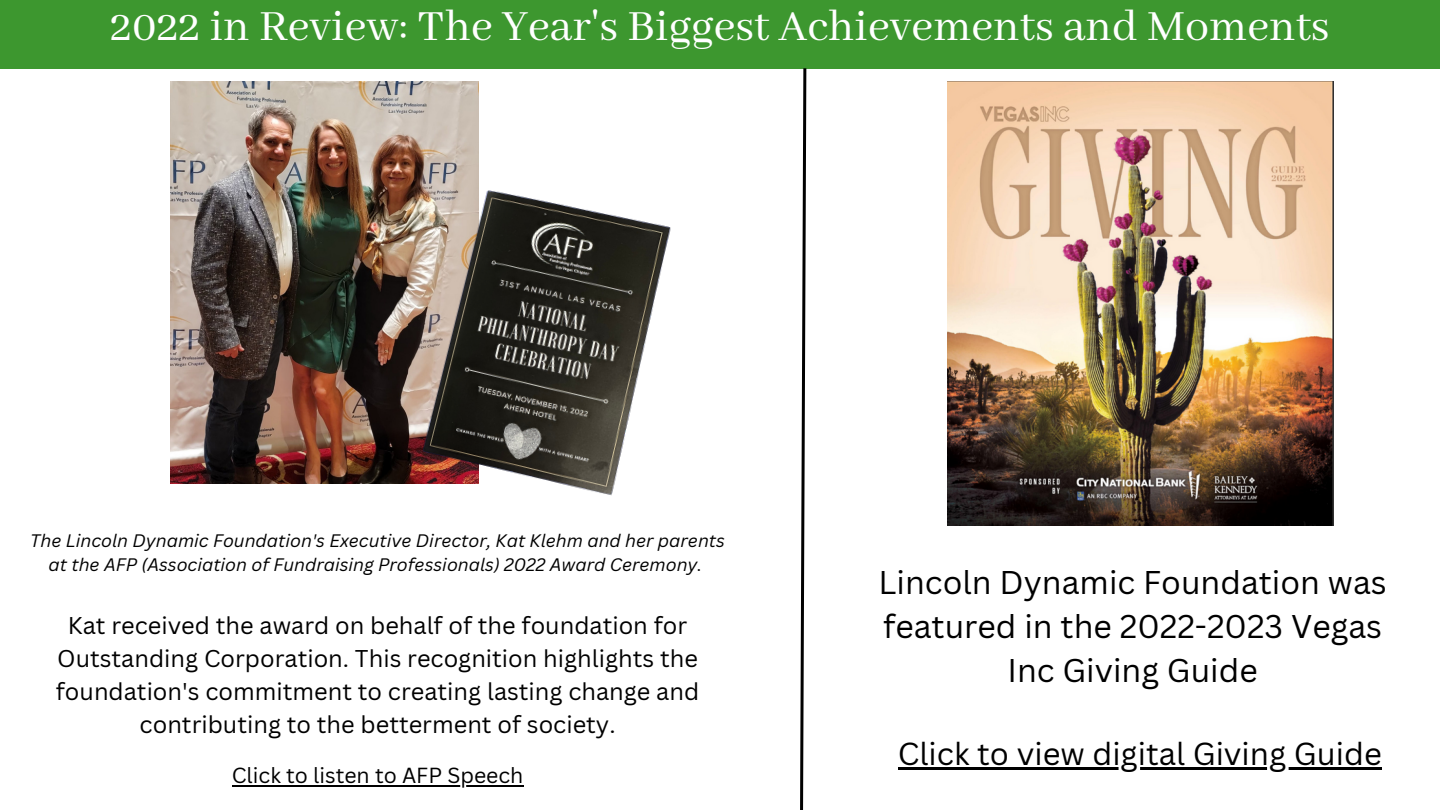
<style>
.page{position:relative;width:1440px;height:810px;background:#fff}
.page>*{position:absolute;margin:0;border:0;box-sizing:border-box;transform-origin:0 0}
.t1{font:48px "Abhaya Libre";color:#fff}
.t2{font:32px/44.2px "Canva Sans";color:#000;text-align:center}
.t3{font:31px "Canva Sans";color:#000}
.t4{font:23.6px/33px "Canva Sans";color:#000;text-align:center}
.t5{font:21.2px "Canva Sans";color:#000}
.t6{font:italic 17.6px/24px "Canva Sans";color:#000;text-align:center}
</style>
<div class="page">
<div style="left:0;top:0;width:1440px;height:68px;background:#3d972f"></div>
<img style="left:170px;top:81px;width:309px;height:403px">
<svg style="left:799px;top:68px;width:9px;height:742px"></svg>
<img style="left:948px;top:81px;width:385px;height:445px">
<img style="left:418px;top:180px;width:253px;height:316px">
<hr style="left:232px;top:785px;width:291px;height:1px;background:#000">
<hr style="left:898px;top:767px;width:484px;height:3px;background:#000">
<h1 class="t1" style="left:110px;top:0;width:1221px">2022 in Review: The Year's Biggest Achievements and Moments</h1>
<p class="t6" style="left:30px;top:528px;width:696px">The Lincoln Dynamic Foundation's Executive Director, Kat Klehm and her parents at the AFP (Association of Fundraising Professionals) 2022 Award Ceremony.</p>
<p class="t4" style="left:56px;top:608px;width:645px">Kat received the award on behalf of the foundation for Outstanding Corporation. This recognition highlights the foundation's commitment to creating lasting change and contributing to the betterment of society.</p>
<p class="t5" style="left:232px;top:761px;width:293px">Click to listen to AFP Speech</p>
<h2 class="t2" style="left:878px;top:559px;width:510px">Lincoln Dynamic Foundation was featured in the 2022-2023 Vegas<br>Inc Giving Guide</h2>
<h3 class="t3" style="left:898px;top:732px;width:485px">Click to view digital Giving Guide</h3>
</div>
